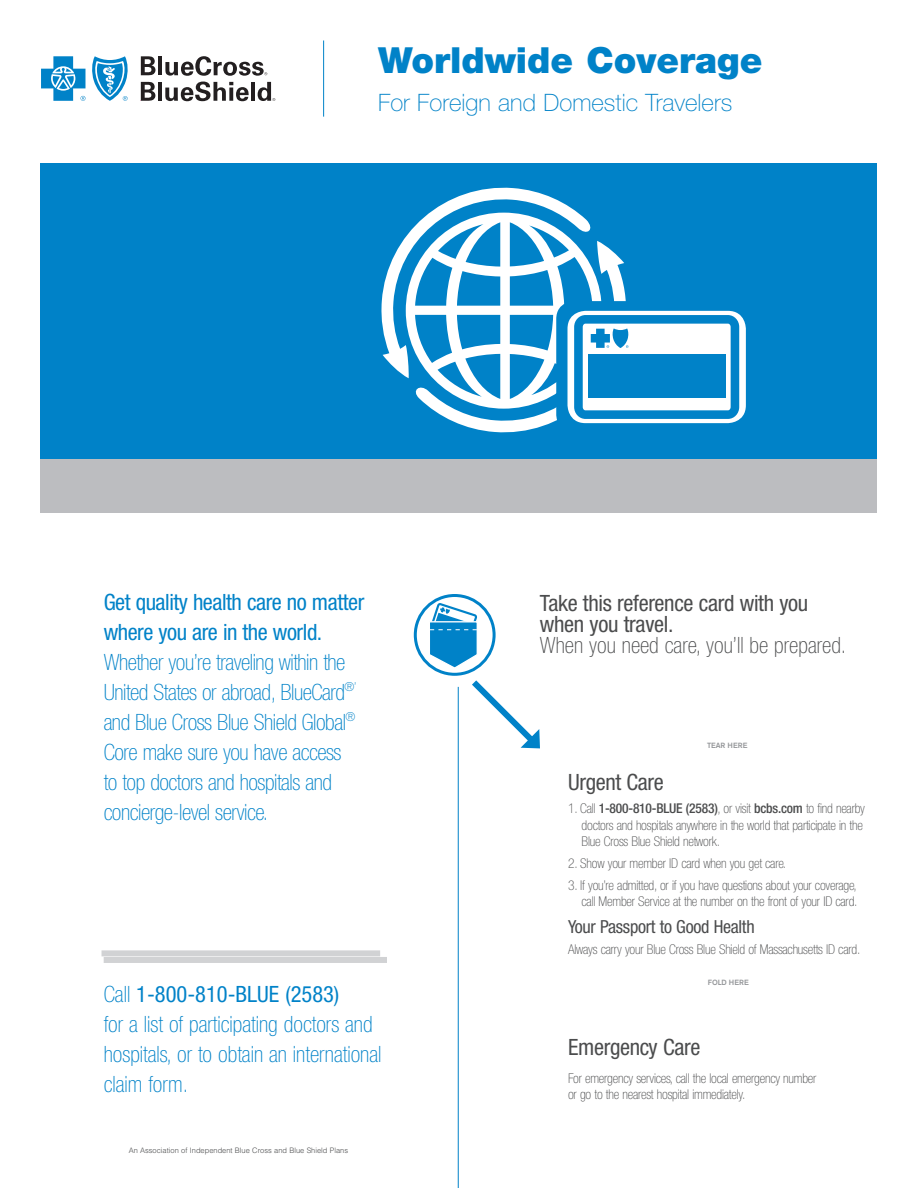
<style>
.page{position:relative;width:918px;height:1188px;background:#fff}
.page>*{position:absolute;margin:0;border:0;box-sizing:border-box;transform-origin:0 0}
.t1{font:900 36px "Helvetica Neue";color:#0082c8}
.t2{font:100 24px "Helvetica Neue";color:#0082c8}
.t3{font:100 condensed 22.5px/30px "Helvetica Neue";letter-spacing:-.02em;color:#0082c8}
.t4{font:100 condensed 22.5px/30px "Helvetica Neue";color:#0082c8}
.t5{font:condensed 22.5px/21px "Helvetica Neue";letter-spacing:-.015em;color:#4b4c4d}
.t6{font:condensed 22.5px/30px "Helvetica Neue";letter-spacing:-.02em;color:#0082c8}
.t7{font:100 condensed 22.5px "Helvetica Neue";color:#4b4c4d}
.t8{font:condensed 18px "Helvetica Neue";letter-spacing:-.015em;color:#4b4c4d}
.t9{font:100 condensed 13.5px/16.5px "Helvetica Neue";letter-spacing:-.015em;color:#4b4c4d}
.t10{font:300 7.5px "Helvetica";color:#4b4c4d}
.t11{font:500 7.5px "Akzidenz Grotesk BE";letter-spacing:.005em;color:#939598}
.s1{font-weight:500}
.s2{font-weight:400}
</style>
<div class="page">
<div style="left:40px;top:164px;width:838px;height:322px;background:#0082c8"></div>
<hr style="left:323px;top:40px;width:1px;height:77px;background:#0082c8">
<div style="left:40px;top:459px;width:838px;height:54px;background:#bcbdc0"></div>
<hr style="left:458px;top:687px;width:1px;height:501px;background:#0082c8">
<div style="left:104px;top:957px;width:283px;height:6px;background:#d1d2d4"></div>
<svg style="left:415px;top:596px;width:79px;height:78px"></svg>
<div style="left:414px;top:594px;width:82px;height:82px;border:3px solid #0082c8;border-radius:50%"></div>
<div style="left:102px;top:950px;width:278px;height:6px;background:#d1d2d4"></div>
<svg style="left:428px;top:601px;width:112px;height:150px"></svg>
<svg style="left:141px;top:56px;width:14px;height:19px"></svg>
<hr style="left:158px;top:56px;width:4px;height:19px;background:#231f20">
<svg style="left:141px;top:82px;width:14px;height:19px"></svg>
<hr style="left:158px;top:82px;width:4px;height:19px;background:#231f20">
<svg style="left:165px;top:82px;width:84px;height:19px"></svg>
<hr style="left:251px;top:82px;width:4px;height:19px;background:#231f20">
<svg style="left:92px;top:56px;width:36px;height:45px"></svg>
<svg style="left:41px;top:56px;width:44px;height:45px"></svg>
<svg style="left:165px;top:56px;width:102px;height:20px"></svg>
<svg style="left:258px;top:82px;width:17px;height:19px"></svg>
<div style="left:568px;top:311px;width:178px;height:112px;background:linear-gradient(to bottom,#fff,#fefeff);border-radius:18px"></div>
<svg style="left:381px;top:187px;width:358px;height:246px"></svg>
<h1 class="t1" style="left:378px;top:39px;width:386px">Worldwide Coverage</h1>
<h2 class="t2" style="left:378px;top:88px;width:356px">For Foreign and Domestic Travelers</h2>
<h3 class="t6" style="left:104px;top:586px;width:262px">Get quality health care no matter where you are in the world.</h3>
<h3 class="t3" style="left:104px;top:646px;width:254px">Whether you’re traveling within the<br>United States or abroad, BlueCard<sup>®’ </sup>and Blue Cross Blue Shield Global<sup>®<br></sup>Core make sure you have access to top doctors and hospitals and concierge-level service.</h3>
<h3 class="t5" style="left:540px;top:592px;width:270px">Take this reference card with you when you travel.</h3>
<h3 class="t7" style="left:540px;top:632px;width:308px">When you need care, you’ll be prepared.</h3>
<p class="t11" style="left:707px;top:741px;width:42px">TEAR HERE</p>
<h3 class="t5" style="left:568px;top:771px;width:97px">Urgent Care</h3>
<p class="t9" style="left:582px;top:800px;width:285px;text-indent:-14px">1. Call <span class="s1">1-800-810-BLUE (2583)</span>, or visit <span class="s1">bcbs.com</span> to find nearby doctors and hospitals anywhere in the world that participate in the<br>Blue Cross Blue Shield network.</p>
<p class="t9" style="left:568px;top:855px;width:220px">2. Show your member ID card when you get care.</p>
<p class="t9" style="left:568px;top:877px;width:291px;text-align:right">3. If you’re admitted, or if you have questions about your coverage, call Member Service at the number on the front of your ID card.</p>
<h3 class="t8" style="left:568px;top:916px;width:188px">Your Passport to Good Health</h3>
<p class="t9" style="left:568px;top:941px;width:294px">Always carry your Blue Cross Blue Shield of Massachusetts ID card.</p>
<h3 class="t4" style="left:104px;top:979px;width:279px">Call <span class="s2">1-800-810-BLUE (2583)<br></span>for a list of participating doctors and hospitals, or to obtain an international claim form.</h3>
<p class="t10" style="left:129px;top:1146px;width:221px">An Association of Independent Blue Cross and Blue Shield Plans</p>
<p class="t11" style="left:708px;top:978px;width:43px">FOLD HERE</p>
<h3 class="t5" style="left:568px;top:1037px;width:134px">Emergency Care</h3>
<p class="t9" style="left:568px;top:1070px;width:250px">For emergency services, call the local emergency number or go to the nearest hospital immediately.</p>
</div>
